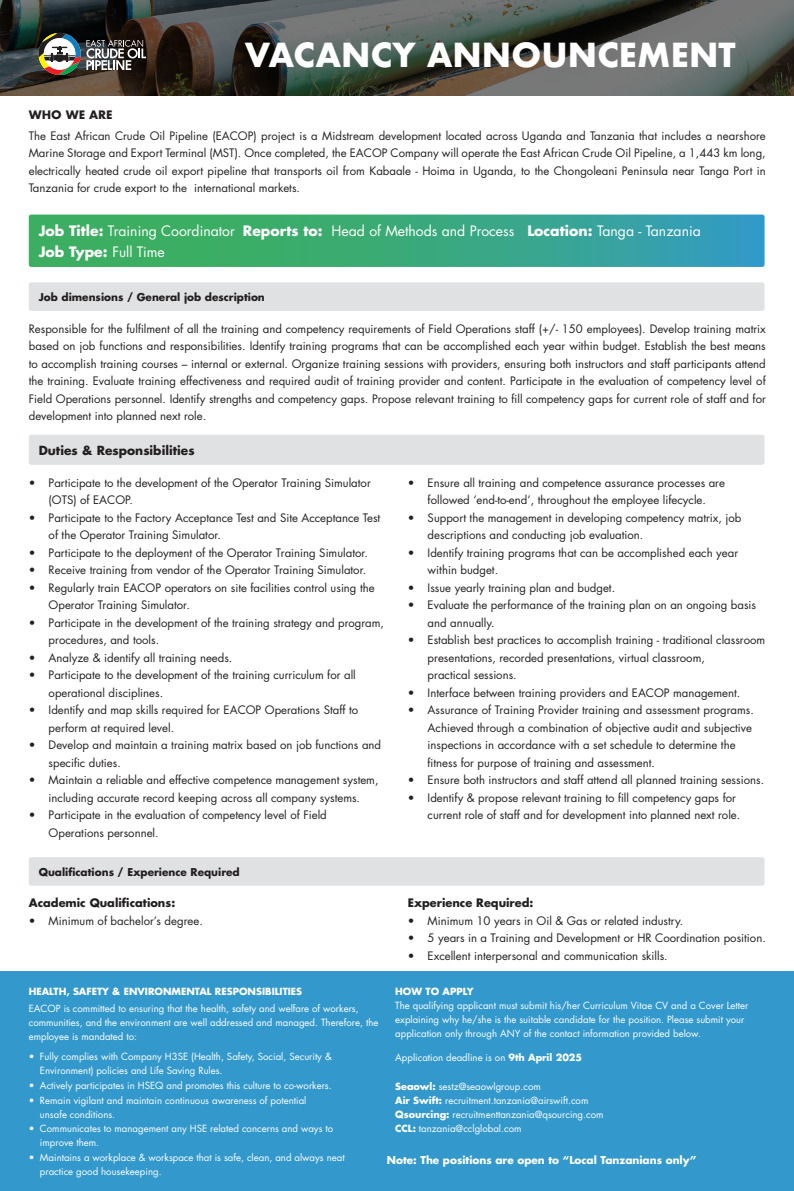
<style>
.page{position:relative;width:794px;height:1191px;background:#fff}
.page>*{position:absolute;margin:0;border:0;box-sizing:border-box;transform-origin:0 0}
.t1{font:700 32.2px "Futura";color:#fff}
.t2{font:14px/21px "Futura Std";color:#fff}
.SUBH{font:700 12.25px "Futura Std";color:#231f20}
.BODY{font:11.38px/17.5px "Futura Std";color:#231f20}
.BODY-2{font:700 11.38px "Futura Std";color:#231f20}
.BODY-3{font:700 11.38px "Futura";color:#231f20}
.SUBH-2{font:700 10.5px "Futura Std";color:#231f20}
.body{font:700 10.5px "Futura Std";color:#fff}
.BULLETS{font:9.62px/14px "Futura Std";color:#fff}
.body-2{font:9.62px/14px "Futura Std";color:#fff}
.BULLETS-2{font:700 9.62px "Futura Std";color:#fff}
.s1{font-weight:700}
</style>
<div class="page">
<svg style="left:0;top:0;width:794px;height:95px;background:#4a4d48"></svg>
<svg style="left:38px;top:33px;width:108px;height:42px"></svg>
<svg style="left:29px;top:214px;width:735px;height:53px;background:#3ba982"></svg>
<div style="left:29px;top:282px;width:735px;height:29px;background:#e0e1e3;border-radius:2px"></div>
<div style="left:29px;top:435px;width:735px;height:30px;background:#e0e1e3;border-radius:2px"></div>
<div style="left:29px;top:857px;width:735px;height:28px;background:#e0e1e3;border-radius:2px"></div>
<div style="left:0;top:971px;width:794px;height:220px;background:#39c"></div>
<p class="t1" style="left:245px;top:32px;width:492px">VACANCY ANNOUNCEMENT</p>
<p class="BODY-3" style="left:29px;top:107px;width:85px">WHO WE ARE</p>
<p class="BODY" style="left:29px;top:127px;width:738px;text-align:justify">The East African Crude Oil Pipeline (EACOP) project is a Midstream development located across Uganda and Tanzania that includes a nearshore Marine Storage and Export Terminal (MST). Once completed, the EACOP Company will operate the East African Crude Oil Pipeline, a 1,443 km long, electrically heated crude oil export pipeline that transports oil from Kabaale - Hoima in Uganda, to the Chongoleani Peninsula near Tanga Port in Tanzania for crude export to the international markets.</p>
<p class="t2" style="left:39px;top:220px;width:663px"><span class="s1">Job Title:</span> Training Coordinator <span class="s1">Reports to:</span> Head of Methods and Process <span class="s1">Location:</span> Tanga - Tanzania<br><span class="s1">Job Type:</span> Full Time</p>
<p class="SUBH-2" style="left:39px;top:290px;width:228px">Job dimensions / General job description</p>
<p class="BODY" style="left:29px;top:320px;width:738px;text-align:justify">Responsible for the fulfilment of all the training and competency requirements of Field Operations staff (+/- 150 employees). Develop training matrix based on job functions and responsibilities. Identify training programs that can be accomplished each year within budget. Establish the best means to accomplish training courses – internal or external. Organize training sessions with providers, ensuring both instructors and staff participants attend the training. Evaluate training effectiveness and required audit of training provider and content. Participate in the evaluation of competency level of Field Operations personnel. Identify strengths and competency gaps. Propose relevant training to fill competency gaps for current role of staff and for development into planned next role.</p>
<p class="SUBH" style="left:39px;top:442px;width:157px">Duties &amp; Responsibilities</p>
<p class="BODY" style="left:49px;top:474px;width:324px;text-indent:-20px">• Participate to the development of the Operator Training Simulator (OTS) of EACOP.</p>
<p class="BODY" style="left:49px;top:509px;width:333px;text-indent:-20px">• Participate to the Factory Acceptance Test and Site Acceptance Test of the Operator Training Simulator.</p>
<p class="BODY" style="left:29px;top:544px;width:341px">• Participate to the deployment of the Operator Training Simulator.</p>
<p class="BODY" style="left:29px;top:561px;width:339px">• Receive training from vendor of the Operator Training Simulator.</p>
<p class="BODY" style="left:49px;top:579px;width:327px;text-indent:-20px">• Regularly train EACOP operators on site facilities control using the<br>Operator Training Simulator.</p>
<p class="BODY" style="left:49px;top:614px;width:337px;text-indent:-20px">• Participate in the development of the training strategy and program, procedures, and tools.</p>
<p class="BODY" style="left:29px;top:649px;width:205px">• Analyze &amp; identify all training needs.</p>
<p class="BODY" style="left:49px;top:666px;width:309px;text-indent:-20px">• Participate to the development of the training curriculum for all operational disciplines.</p>
<p class="BODY" style="left:49px;top:701px;width:311px;text-indent:-20px">• Identify and map skills required for EACOP Operations Staff to perform at required level.</p>
<p class="BODY" style="left:49px;top:736px;width:334px;text-indent:-20px">• Develop and maintain a training matrix based on job functions and specific duties.</p>
<p class="BODY" style="left:29px;top:771px;width:351px;text-align:center">• Maintain a reliable and effective competence management system, including accurate record keeping across all company systems.</p>
<p class="BODY" style="left:49px;top:806px;width:280px;text-indent:-20px">• Participate in the evaluation of competency level of Field<br>Operations personnel.</p>
<p class="SUBH-2" style="left:39px;top:865px;width:202px">Qualifications / Experience Required</p>
<p class="BODY-2" style="left:29px;top:895px;width:148px">Academic Qualifications:</p>
<p class="BODY" style="left:29px;top:912px;width:175px">• Minimum of bachelor’s degree.</p>
<p class="BODY" style="left:408px;top:474px;width:319px;text-align:center">• Ensure all training and competence assurance processes are followed ‘end-to-end’, throughout the employee lifecycle.</p>
<p class="BODY" style="left:428px;top:509px;width:315px;text-indent:-20px">• Support the management in developing competency matrix, job descriptions and conducting job evaluation.</p>
<p class="BODY" style="left:428px;top:544px;width:312px;text-indent:-20px">• Identify training programs that can be accomplished each year within budget.</p>
<p class="BODY" style="left:408px;top:579px;width:209px">• Issue yearly training plan and budget.</p>
<p class="BODY" style="left:428px;top:596px;width:330px;text-indent:-20px">• Evaluate the performance of the training plan on an ongoing basis and annually.</p>
<p class="BODY" style="left:428px;top:631px;width:339px;text-indent:-20px">• Establish best practices to accomplish training - traditional classroom presentations, recorded presentations, virtual classroom,<br>practical sessions.</p>
<p class="BODY" style="left:408px;top:684px;width:334px">• Interface between training providers and EACOP management.</p>
<p class="BODY" style="left:428px;top:701px;width:328px;text-indent:-20px">• Assurance of Training Provider training and assessment programs.<br>Achieved through a combination of objective audit and subjective inspections in accordance with a set schedule to determine the fitness for purpose of training and assessment.</p>
<p class="BODY" style="left:408px;top:771px;width:358px">• Ensure both instructors and staff attend all planned training sessions.</p>
<p class="BODY" style="left:428px;top:789px;width:314px;text-indent:-20px">• Identify &amp; propose relevant training to fill competency gaps for current role of staff and for development into planned next role.</p>
<p class="BODY-2" style="left:408px;top:895px;width:127px">Experience Required:</p>
<p class="BODY" style="left:408px;top:912px;width:277px">• Minimum 10 years in Oil &amp; Gas or related industry.</p>
<p class="BODY" style="left:408px;top:929px;width:359px">• 5 years in a Training and Development or HR Coordination position.</p>
<p class="BODY" style="left:408px;top:947px;width:261px">• Excellent interpersonal and communication skills.</p>
<p class="BULLETS-2" style="left:29px;top:985px;width:275px">HEALTH, SAFETY &amp; ENVIRONMENTAL RESPONSIBILITIES</p>
<p class="BULLETS" style="left:29px;top:1001px;width:351px">EACOP is committed to ensuring that the health, safety and welfare of workers, communities, and the environment are well addressed and managed. Therefore, the employee is mandated to:</p>
<p class="BULLETS" style="left:40px;top:1049px;width:293px;text-indent:-11px">• Fully complies with Company H3SE (Health, Safety, Social, Security &amp;<br>Environment) policies and Life Saving Rules.</p>
<p class="BULLETS" style="left:29px;top:1078px;width:304px">• Actively participates in HSEQ and promotes this culture to co-workers.</p>
<p class="BULLETS" style="left:40px;top:1093px;width:268px;text-indent:-11px">• Remain vigilant and maintain continuous awareness of potential unsafe conditions.</p>
<p class="BULLETS" style="left:40px;top:1122px;width:295px;text-indent:-11px">• Communicates to management any HSE related concerns and ways to improve them.</p>
<p class="BULLETS" style="left:40px;top:1150px;width:306px;text-indent:-11px">• Maintains a workplace &amp; workspace that is safe, clean, and always neat practice good housekeeping.</p>
<p class="BULLETS-2" style="left:395px;top:985px;width:80px">HOW TO APPLY</p>
<p class="BULLETS" style="left:395px;top:999px;width:354px">The qualifying applicant must submit his/her Curriculum Vitae CV and a Cover Letter explaining why he/she is the suitable candidate for the position. Please submit your application only through ANY of the contact information provided below.</p>
<p class="BULLETS" style="left:395px;top:1051px;width:188px">Application deadline is on <span class="s1">9th April 2025</span></p>
<p class="body-2" style="left:395px;top:1079px;width:210px"><span class="s1">Seaowl:</span> sestz@seaowlgroup.com<br><span class="s1">Air Swift:</span> recruitment.tanzania@airswift.com <span class="s1">Qsourcing:</span> recruitmenttanzania@qsourcing.com <span class="s1">CCL:</span> tanzania@cclglobal.com</p>
<p class="body" style="left:387px;top:1153px;width:311px">Note: The positions are open to “Local Tanzanians only”</p>
</div>
